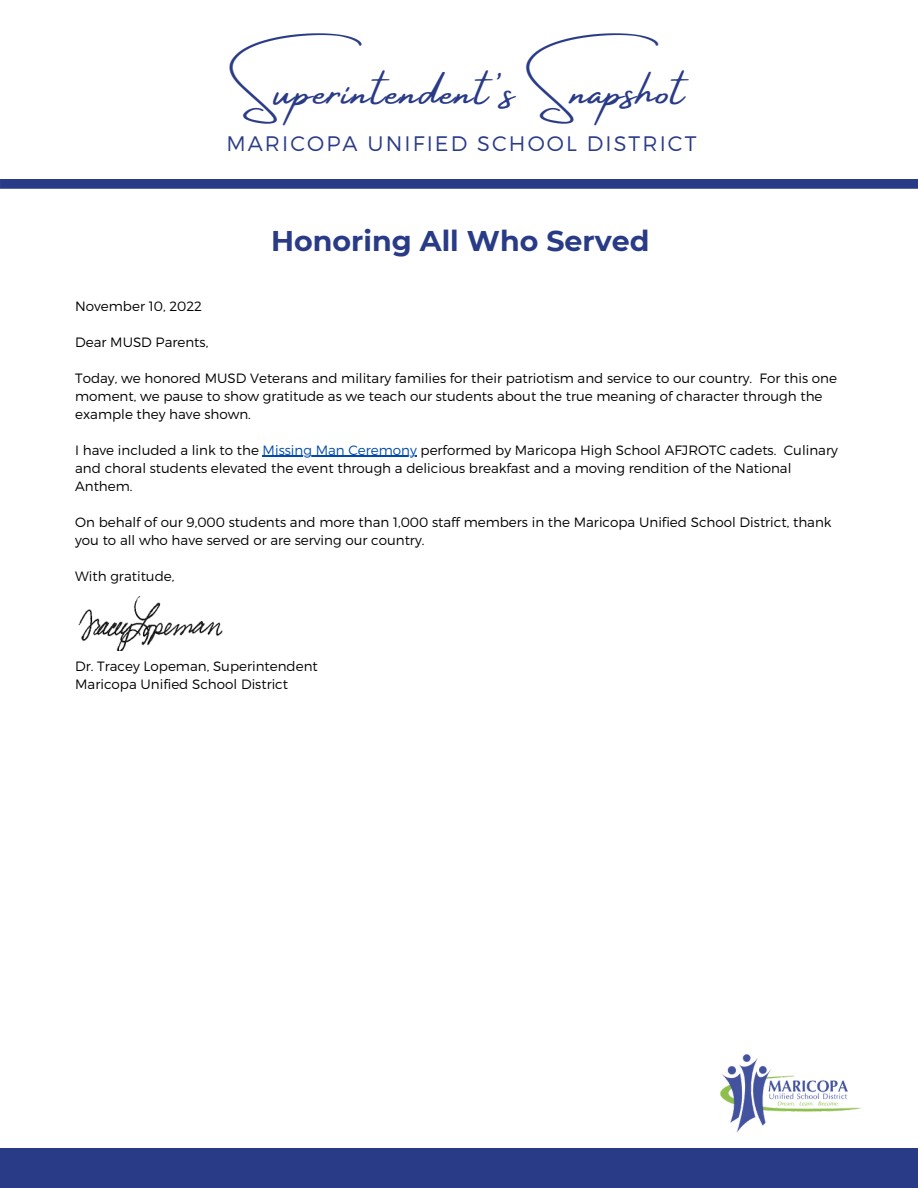
<style>
.page{position:relative;width:918px;height:1188px;background:#fff}
.page>*{position:absolute;margin:0;border:0;box-sizing:border-box;transform-origin:0 0}
.t1{font:48px "Amsterdam Four";letter-spacing:.03em;color:#293b87}
.t2{font:700 28.5px "Montserrat";color:#293b87}
.t3{font:300 21px "Montserrat";letter-spacing:.1em;color:#293b87}
.t4{font:300 13.5px/18px "Montserrat";color:#000}
.s1{color:#004aad}
</style>
<div class="page">
<div style="left:0;top:1148px;width:918px;height:40px;background:#293b87"></div>
<svg style="left:0;top:179px;width:918px;height:10px"></svg>
<hr style="left:263px;top:456px;width:154px;height:1px;background:#004aad">
<img style="left:720px;top:1054px;width:142px;height:79px">
<img style="left:78px;top:596px;width:145px;height:54px">
<h1 class="t1" style="left:239px;top:64px;width:447px">Superintendent's Snapshot</h1>
<h3 class="t3" style="left:226px;top:130px;width:472px">MARICOPA UNIFIED SCHOOL DISTRICT</h3>
<h2 class="t2" style="left:271px;top:224px;width:380px">Honoring All Who Served</h2>
<p class="t4" style="left:75px;top:296px;width:128px">November 10, 2022</p>
<p class="t4" style="left:75px;top:332px;width:135px">Dear MUSD Parents,</p>
<p class="t4" style="left:75px;top:368px;width:763px">Today, we honored MUSD Veterans and military families for their patriotism and service to our country. For this one moment, we pause to show gratitude as we teach our students about the true meaning of character through the example they have shown.</p>
<p class="t4" style="left:75px;top:440px;width:764px">I have included a link to the <span class="s1">Missing Man Ceremony</span> performed by Maricopa High School AFJROTC cadets. Culinary and choral students elevated the event through a delicious breakfast and a moving rendition of the National<br>Anthem.</p>
<p class="t4" style="left:75px;top:512px;width:758px">On behalf of our 9,000 students and more than 1,000 staff members in the Maricopa Unified School District, thank you to all who have served or are serving our country.</p>
<p class="t4" style="left:75px;top:566px;width:101px">With gratitude,</p>
<p class="t4" style="left:75px;top:656px;width:244px">Dr. Tracey Lopeman, Superintendent<br>Maricopa Unified School District</p>
</div>
